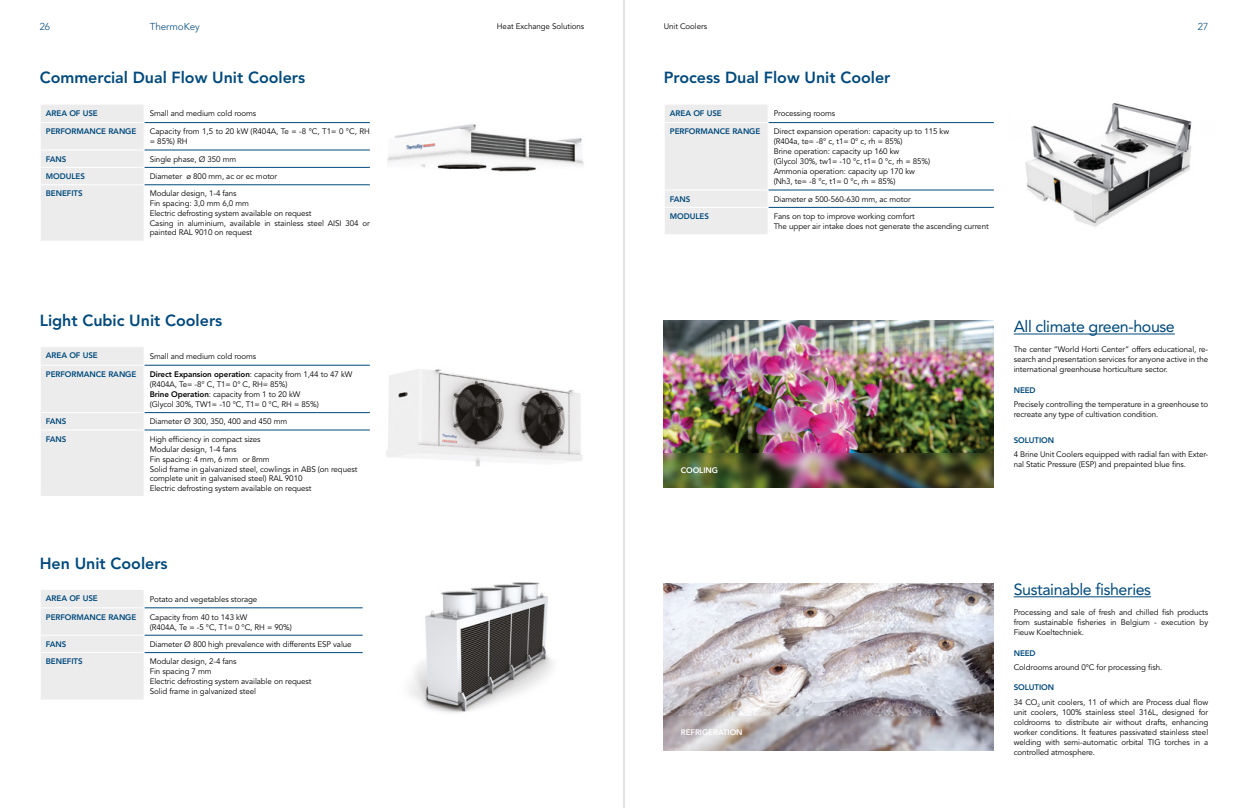
<style>
.page{position:relative;width:1248px;height:808px;background:#fff}
.page>*{position:absolute;margin:0;border:0;box-sizing:border-box;transform-origin:0 0}
.t1{font:800 16px "Avenir LT Std";color:#00497c}
.t2{font:16px "Avenir LT Std";letter-spacing:-.025em;color:#00497c}
.t3{font:300 10px "Avenir LT Std";letter-spacing:-.01em;color:#00497c}
.t4{font:8px/10px "Avenir LT Std";letter-spacing:-.01em;color:#000}
.t5{font:800 8px "Avenir LT Std";letter-spacing:-.01em;color:#00497c}
.t6{font:800 8px "Avenir LT Std";letter-spacing:-.01em;color:#fff}
.s1{font-weight:800}
</style>
<div class="page">
<img style="left:386px;top:369px;width:197px;height:98px">
<img style="left:387px;top:124px;width:197px;height:48px">
<img style="left:409px;top:582px;width:144px;height:131px">
<img style="left:1025px;top:103px;width:167px;height:124px">
<img style="left:663px;top:320px;width:330px;height:134px">
<img style="left:663px;top:454px;width:330px;height:34px">
<img style="left:663px;top:583px;width:330px;height:134px">
<img style="left:663px;top:717px;width:330px;height:33px">
<div style="left:41px;top:105px;width:104px;height:136px;background:#ececec"></div>
<hr style="left:40px;top:167px;width:105px;height:1px;background:#fff">
<hr style="left:144px;top:122px;width:226px;height:1px;background:#00497c">
<hr style="left:144px;top:150px;width:226px;height:1px;background:#00497c">
<hr style="left:144px;top:167px;width:226px;height:1px;background:#00497c">
<hr style="left:144px;top:185px;width:226px;height:1px;background:#00497c">
<div style="left:41px;top:347px;width:104px;height:149px;background:#ececec"></div>
<hr style="left:144px;top:430px;width:1px;height:66px;background:#fff">
<hr style="left:144px;top:365px;width:226px;height:1px;background:#00497c">
<hr style="left:144px;top:412px;width:226px;height:1px;background:#00497c">
<hr style="left:144px;top:430px;width:226px;height:1px;background:#00497c">
<div style="left:41px;top:590px;width:104px;height:109px;background:#ececec"></div>
<hr style="left:144px;top:653px;width:1px;height:46px;background:#fff">
<hr style="left:144px;top:608px;width:218px;height:1px;background:#00497c">
<hr style="left:144px;top:635px;width:218px;height:1px;background:#00497c">
<hr style="left:144px;top:652px;width:218px;height:1px;background:#00497c">
<div style="left:665px;top:105px;width:103px;height:129px;background:#ececec"></div>
<hr style="left:663px;top:207px;width:105px;height:1px;background:#fff">
<hr style="left:768px;top:122px;width:225px;height:1px;background:#00497c">
<hr style="left:768px;top:190px;width:225px;height:1px;background:#00497c">
<hr style="left:768px;top:207px;width:225px;height:1px;background:#00497c">
<hr style="left:1013px;top:334px;width:161px;height:1px;background:#00497c">
<hr style="left:1013px;top:596px;width:137px;height:1px;background:#00497c">
<hr style="left:623px;top:0;width:1px;height:808px;background:#c9c9c9">
<p class="t3" style="left:40px;top:21px;width:12px">26</p>
<p class="t3" style="left:150px;top:21px;width:52px">ThermoKey</p>
<p class="t4" style="left:497px;top:21px;width:89px">Heat Exchange Solutions</p>
<p class="t4" style="left:663px;top:21px;width:45px">Unit Coolers</p>
<p class="t3" style="left:1197px;top:21px;width:12px">27</p>
<h1 class="t1" style="left:40px;top:68px;width:267px">Commercial Dual Flow Unit Coolers</h1>
<p class="t5" style="left:46px;top:108px;width:53px">AREA OF USE</p>
<p class="t4" style="left:150px;top:109px;width:108px">Small and medium cold rooms</p>
<p class="t5" style="left:46px;top:127px;width:92px">PERFORMANCE RANGE</p>
<p class="t4" style="left:150px;top:127px;width:222px">Capacity from 1,5 to 20 kW (R404A, Te = -8 °C, T1= 0 °C, RH = 85%) RH</p>
<p class="t5" style="left:46px;top:154px;width:22px">FANS</p>
<p class="t4" style="left:150px;top:154px;width:88px">Single phase, Ø 350 mm</p>
<p class="t5" style="left:46px;top:172px;width:41px">MODULES</p>
<p class="t4" style="left:150px;top:172px;width:129px">Diameter ø 800 mm, ac or ec motor</p>
<p class="t5" style="left:46px;top:189px;width:38px">BENEFITS</p>
<p class="t4" style="left:150px;top:189px;width:221px">Modular design, 1-4 fans<br>Fin spacing: 3,0 mm 6,0 mm<br>Electric defrosting system available on request<br>Casing in aluminium, available in stainless steel AISI 304 or</p>
<p class="t4" style="left:150px;top:228px;width:104px">painted RAL 9010 on request</p>
<h1 class="t1" style="left:40px;top:311px;width:184px">Light Cubic Unit Coolers</h1>
<p class="t5" style="left:46px;top:351px;width:53px">AREA OF USE</p>
<p class="t4" style="left:150px;top:351px;width:108px">Small and medium cold rooms</p>
<p class="t5" style="left:46px;top:369px;width:92px">PERFORMANCE RANGE</p>
<p class="t4" style="left:150px;top:369px;width:204px"><span class="s1">Direct Expansion operation</span>: capacity from 1,44 to 47 kW (R404A, Te= -8° C, T1= 0° C, RH= 85%)<br><span class="s1">Brine Operation</span>: capacity from 1 to 20 kW<br>(Glycol 30%, TW1= -10 °C, T1= 0 °C, RH = 85%)</p>
<p class="t5" style="left:46px;top:417px;width:22px">FANS</p>
<p class="t4" style="left:150px;top:417px;width:139px">Diameter Ø 300, 350, 400 and 450 mm</p>
<p class="t5" style="left:46px;top:434px;width:22px">FANS</p>
<p class="t4" style="left:150px;top:434px;width:209px">High efficiency in compact sizes<br>Modular design, 1-4 fans<br>Fin spacing: 4 mm, 6 mm or 8mm<br>Solid frame in galvanized steel, cowlings in ABS (on request</p>
<p class="t4" style="left:150px;top:473px;width:163px">complete unit in galvanised steel) RAL 9010<br>Electric defrosting system available on request</p>
<h1 class="t1" style="left:40px;top:553px;width:129px">Hen Unit Coolers</h1>
<p class="t5" style="left:46px;top:593px;width:53px">AREA OF USE</p>
<p class="t4" style="left:150px;top:594px;width:109px">Potato and vegetables storage</p>
<p class="t5" style="left:46px;top:612px;width:92px">PERFORMANCE RANGE</p>
<p class="t4" style="left:150px;top:612px;width:144px">Capacity from 40 to 143 kW<br>(R404A, Te = -5 °C, T1= 0 °C, RH = 90%)</p>
<p class="t5" style="left:46px;top:639px;width:22px">FANS</p>
<p class="t4" style="left:150px;top:639px;width:203px">Diameter Ø 800 high prevalence with differents ESP value</p>
<p class="t5" style="left:46px;top:657px;width:38px">BENEFITS</p>
<p class="t4" style="left:150px;top:657px;width:163px">Modular design, 2-4 fans<br>Fin spacing 7 mm<br>Electric defrosting system available on request<br>Solid frame in galvanized steel</p>
<h1 class="t1" style="left:663px;top:68px;width:228px">Process Dual Flow Unit Cooler</h1>
<p class="t5" style="left:669px;top:108px;width:53px">AREA OF USE</p>
<p class="t4" style="left:773px;top:109px;width:63px">Processing rooms</p>
<p class="t5" style="left:669px;top:127px;width:92px">PERFORMANCE RANGE</p>
<p class="t4" style="left:773px;top:127px;width:177px">Direct expansion operation: capacity up to 115 kw (R404a, te= -8° c, t1= 0° c, rh = 85%)<br>Brine operation: capacity up 160 kw<br>(Glycol 30%, tw1= -10 °c, t1= 0 °c, rh = 85%)<br>Ammonia operation: capacity up 170 kw<br>(Nh3, te= -8 °c, t1= 0 °c, rh = 85%)</p>
<p class="t5" style="left:669px;top:194px;width:22px">FANS</p>
<p class="t4" style="left:773px;top:194px;width:139px">Diameter ø 500-560-630 mm, ac motor</p>
<p class="t5" style="left:669px;top:212px;width:41px">MODULES</p>
<p class="t4" style="left:773px;top:212px;width:216px">Fans on top to improve working comfort<br>The upper air intake does not generate the ascending current</p>
<p class="t6" style="left:680px;top:465px;width:39px">COOLING</p>
<h1 class="t2" style="left:1013px;top:317px;width:163px">All climate green-house</h1>
<p class="t4" style="left:1013px;top:345px;width:196px;text-align:justify">The center “World Horti Center” offers educational, re&shy;search and presentation services for anyone active in the international greenhouse horticulture sector.</p>
<p class="t5" style="left:1013px;top:385px;width:23px">NEED</p>
<p class="t4" style="left:1013px;top:400px;width:196px">Precisely controlling the temperature in a greenhouse to recreate any type of cultivation condition.</p>
<p class="t5" style="left:1013px;top:435px;width:42px">SOLUTION</p>
<p class="t4" style="left:1013px;top:450px;width:196px">4 Brine Unit Coolers equipped with radial fan with Exter&shy;nal Static Pressure (ESP) and prepainted blue fins.</p>
<p class="t6" style="left:680px;top:728px;width:63px">REFRIGERATION</p>
<h1 class="t2" style="left:1013px;top:580px;width:139px">Sustainable fisheries</h1>
<p class="t4" style="left:1013px;top:607px;width:196px;text-align:justify">Processing and sale of fresh and chilled fish products from sustainable fisheries in Belgium - execution by Fieuw Koeltechniek.</p>
<p class="t5" style="left:1013px;top:648px;width:23px">NEED</p>
<p class="t4" style="left:1013px;top:662px;width:150px">Coldrooms around 0°C for processing fish.</p>
<p class="t5" style="left:1013px;top:683px;width:42px">SOLUTION</p>
<p class="t4" style="left:1013px;top:697px;width:196px;text-align:justify">34 CO<sub>2</sub> unit coolers, 11 of which are Process dual flow unit coolers, 100% stainless steel 316L, designed for coldrooms to distribute air without drafts, enhancing worker conditions. It features passivated stainless steel welding with semi-automatic orbital TIG torches in a controlled atmosphere.</p>
</div>
